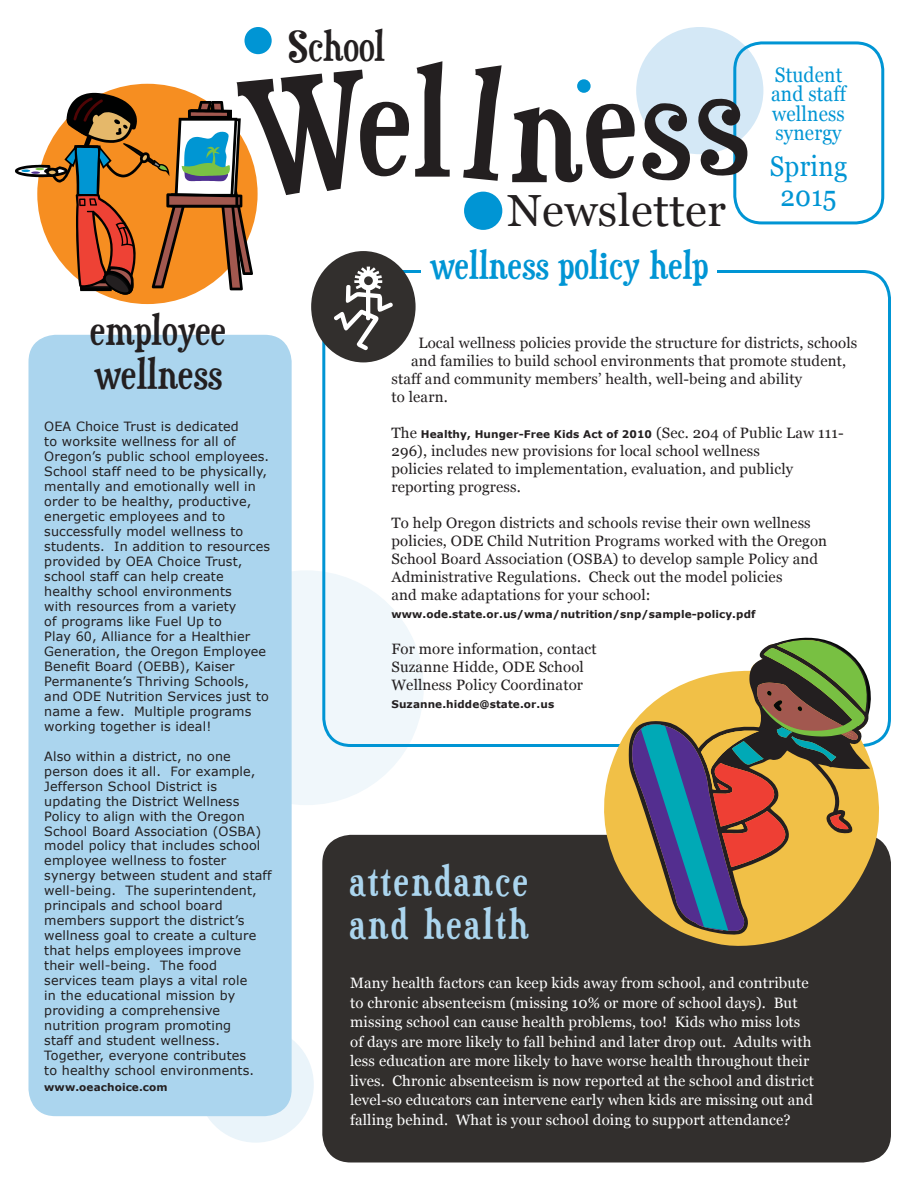
<style>
.page{position:relative;width:918px;height:1188px;background:#fff}
.page>*{position:absolute;margin:0;border:0;box-sizing:border-box;transform-origin:0 0}
.t1{font:150px "Duality";color:#231f20}
.t2{font:45px "Georgia";letter-spacing:.01em;color:#231f20}
.t3{font:42px/43.5px "Duality";letter-spacing:.01em;color:#231f20}
.t4{font:42px/43.5px "Duality";letter-spacing:.07em;color:#abd5ee}
.t5{font:39px "Duality";letter-spacing:.01em;color:#0095d4}
.t6{font:28.5px/30px "Georgia";letter-spacing:.01em;color:#0095d4;text-align:center;scale:.91 1}
.t7{font:21px/19.5px "Georgia";letter-spacing:.01em;color:#0095d4;scale:.91 1}
.t8{font:15px/18px "Georgia";letter-spacing:.01em;color:#231f20}
.t9{font:15px/19.5px "Georgia";letter-spacing:.01em;color:#fff}
.t10{font:12.75px/15px "Verdana";letter-spacing:.01em;color:#231f20}
.t11{font:700 10.5px "Verdana";letter-spacing:.01em;color:#231f20}
.s1{font-family:"Georgia";font-weight:400;font-size:15px}
</style>
<div class="page">
<div style="left:189px;top:570px;width:235px;height:235px;background:#f0f7fb;border-radius:50%"></div>
<div style="left:198px;top:1026px;width:116px;height:117px;background:#eaf4fa;border-radius:50%"></div>
<div style="left:636px;top:27px;width:127px;height:127px;background:#d4e8f6;border-radius:50%"></div>
<div style="left:733px;top:41px;width:151px;height:183px;border:3px solid #0095d4;border-radius:27px"></div>
<div style="left:244px;top:27px;width:28px;height:27px;background:#0095d4;border-radius:50%"></div>
<div style="left:464px;top:192px;width:38px;height:38px;background:#0095d4;border-radius:50%"></div>
<div style="left:28px;top:335px;width:264px;height:781px;background:#abd5ee;border-radius:27px"></div>
<div style="left:324px;top:836px;width:566px;height:325px;background:#322f2d;border-radius:27px"></div>
<div style="left:322px;top:835px;width:569px;height:327px;border:3px solid #322f2d;border-radius:27px"></div>
<div style="left:311px;top:251px;width:105px;height:111px;background:#322f2d;border-radius:50%"></div>
<div style="left:577px;top:79px;width:14px;height:14px;background:#0095d4;border-radius:50%"></div>
<svg style="left:591px;top:728px;width:294px;height:218px"></svg>
<svg style="left:629px;top:724px;width:241px;height:211px"></svg>
<svg style="left:632px;top:637px;width:251px;height:295px"></svg>
<svg style="left:15px;top:83px;width:379px;height:268px"></svg>
<svg style="left:636px;top:95px;width:115px;height:87px"></svg>
<h3 class="t3" style="left:90px;top:308px;width:137px">employee wellness</h3>
<p class="t10" style="left:44px;top:419px;width:227px">OEA Choice Trust is dedicated<br>to worksite wellness for all of<br>Oregon’s public school employees.<br>School staff need to be physically, mentally and emotionally well in order to be healthy, productive, energetic employees and to successfully model wellness to students. In addition to resources provided by OEA Choice Trust, school staff can help create healthy school environments<br>with resources from a variety<br>of programs like Fuel Up to<br>Play 60, Alliance for a Healthier<br>Generation, the Oregon Employee<br>Benefit Board (OEBB), Kaiser<br>Permanente’s Thriving Schools, and ODE Nutrition Services just to name a few. Multiple programs working together is ideal!</p>
<p class="t10" style="left:44px;top:749px;width:229px">Also within a district, no one person does it all. For example,<br>Jefferson School District is updating the District Wellness<br>Policy to align with the Oregon<br>School Board Association (OSBA) model policy that includes school employee wellness to foster synergy between student and staff well-being. The superintendent, principals and school board members support the district’s wellness goal to create a culture that helps employees improve their well-being. The food services team plays a vital role<br>in the educational mission by providing a comprehensive nutrition program promoting<br>staff and student wellness.<br>Together, everyone contributes<br>to healthy school environments.</p>
<p class="t11" style="left:44px;top:1080px;width:125px">www.oeachoice.com</p>
<h3 class="t3" style="left:289px;top:24px;width:98px">School</h3>
<h1 class="t1" style="left:358px;top:38px;width:94px">el</h1>
<h1 class="t1" style="left:510px;top:44px;width:73px">n</h1>
<h2 class="t2" style="left:507px;top:185px;width:220px">Newsletter</h2>
<h3 class="t5" style="left:430px;top:243px;width:280px">wellness policy help</h3>
<h3 class="t7" style="left:771px;top:64px;width:84px">Student and staff wellness synergy</h3>
<h3 class="t6" style="left:770px;top:151px;width:87px">Spring<br>2015</h3>
<p class="t8" style="left:418px;top:334px;width:440px">Local wellness policies provide the structure for districts, schools</p>
<p class="t8" style="left:411px;top:352px;width:437px">and families to build school environments that promote student,</p>
<p class="t8" style="left:392px;top:370px;width:412px">staff and community members’ health, well-being and ability</p>
<p class="t8" style="left:392px;top:388px;width:58px">to learn.</p>
<p class="t11" style="left:392px;top:428px;width:454px"><span class="s1">The</span> Healthy, Hunger-Free Kids Act of 2010 <span class="s1">(Sec. 204 of Public Law 111-</span></p>
<p class="t8" style="left:392px;top:442px;width:403px">296), includes new provisions for local school wellness policies related to implementation, evaluation, and publicly reporting progress.</p>
<p class="t8" style="left:392px;top:514px;width:437px">To help Oregon districts and schools revise their own wellness policies, ODE Child Nutrition Programs worked with the Oregon School Board Association (OSBA) to develop sample Policy and Administrative Regulations. Check out the model policies<br>and make adaptations for your school:</p>
<p class="t11" style="left:392px;top:608px;width:366px">www.ode.state.or.us/wma/nutrition/snp/sample-policy.pdf</p>
<p class="t8" style="left:392px;top:640px;width:207px">For more information, contact<br>Suzanne Hidde, ODE School<br>Wellness Policy Coordinator</p>
<p class="t11" style="left:392px;top:698px;width:164px">Suzanne.hidde@state.or.us</p>
<h3 class="t4" style="left:350px;top:859px;width:180px">attendance and health</h3>
<p class="t9" style="left:350px;top:973px;width:465px">Many health factors can keep kids away from school, and contribute to chronic absenteeism (missing 10% or more of school days). But missing school can cause health problems, too! Kids who miss lots of days are more likely to fall behind and later drop out. Adults with less education are more likely to have worse health throughout their lives. Chronic absenteeism is now reported at the school and district level-so educators can intervene early when kids are missing out and falling behind. What is your school doing to support attendance?</p>
</div>
